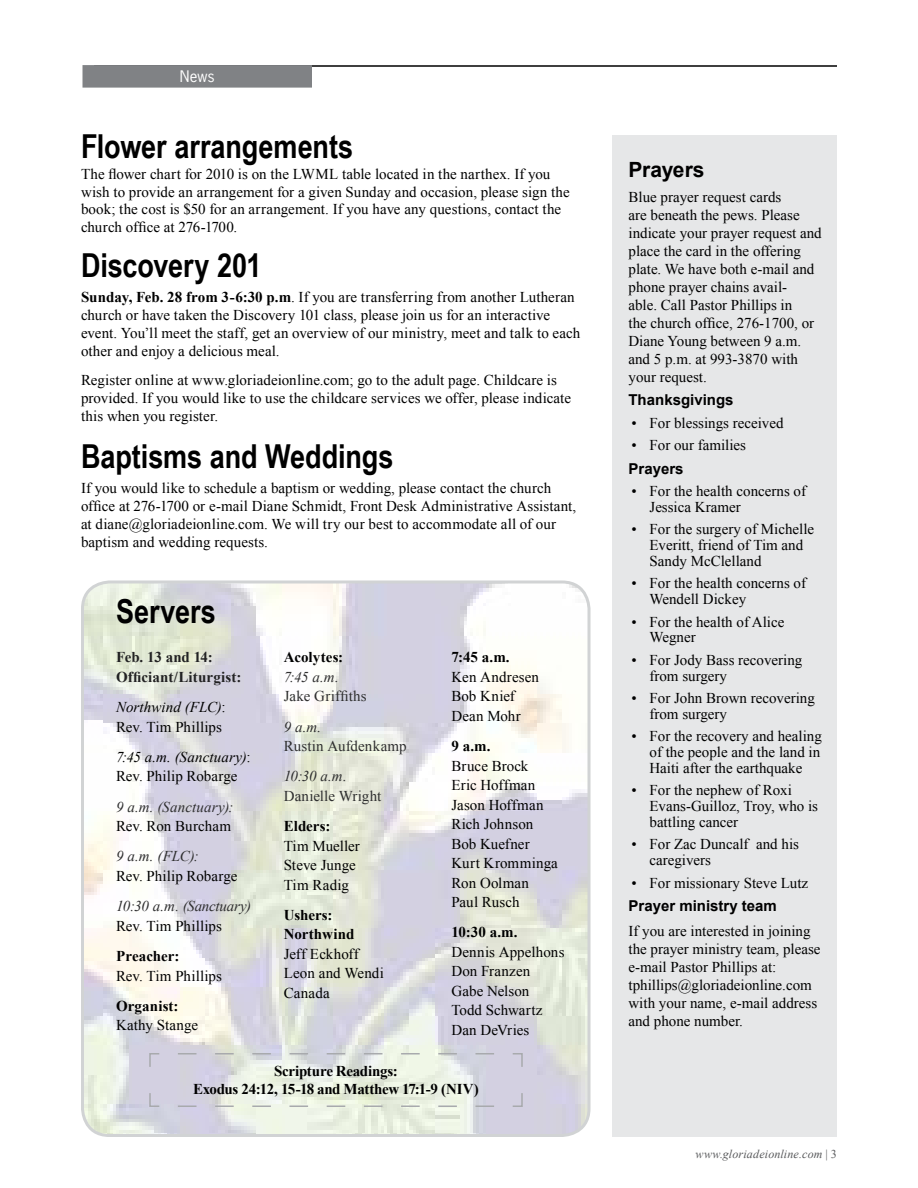
<style>
.page{position:relative;width:918px;height:1188px;background:#fff}
.page>*{position:absolute;margin:0;border:0;box-sizing:border-box;transform-origin:0 0}
.t1{font:700 33px "Arial Narrow";color:#000}
.t2{font:700 21px "Arial";letter-spacing:-.005em;color:#000}
.t3{font:15px/18px "Times New Roman";color:#000}
.t4{font:700 15px/19.5px "Times New Roman";letter-spacing:-.005em;color:#000}
.t5{font:italic 15px "Times New Roman";letter-spacing:-.005em;color:#2e2e2f}
.t6{font:700 15px/18px "Times New Roman";letter-spacing:-.025em;color:#000;text-align:center}
.t7{font:15px "Times New Roman";letter-spacing:.01em;color:#2e2e2f}
.t8{font:700 15px "Arial";color:#000}
.t9{font:italic 15px/19.5px "Times New Roman";letter-spacing:.01em;color:#000}
.t10{font:700 15px/19.5px "Times New Roman";letter-spacing:.005em;color:#222223}
.t11{font:15px "News Gothic Std";color:#fff}
.t12{font:italic 12px "Times New Roman";letter-spacing:.015em;color:#58595b}
.s1{font-weight:700}
.s2{font-style:italic}
.s3{font-style:normal}
</style>
<div class="page">
<hr style="left:94px;top:65px;width:743px;height:2px;background:#000">
<img style="left:85px;top:584px;width:502px;height:552px">
<div style="left:81px;top:580px;width:510px;height:557px;border:3px solid #d1d3d4;border-radius:27px"></div>
<div style="left:612px;top:135px;width:225px;height:1001px;background:#e6e7e8"></div>
<div style="left:83px;top:66px;width:228px;height:21px;background:#808285"></div>
<div style="left:82px;top:65px;width:230px;height:23px;border:2px solid #808285"></div>
<svg style="left:148px;top:1052px;width:376px;height:56px;background:#dfe2e0"></svg>
<p class="t11" style="left:180px;top:67px;width:36px">News</p>
<h1 class="t1" style="left:81px;top:121px;width:274px">Flower arrangements</h1>
<p class="t3" style="left:81px;top:165px;width:490px">The flower chart for 2010 is on the LWML table located in the narthex. If you wish to provide an arrangement for a given Sunday and occasion, please sign the book; the cost is $50 for an arrangement. If you have any questions, contact the church office at 276-1700.</p>
<h1 class="t1" style="left:81px;top:240px;width:182px">Discovery 201</h1>
<p class="t3" style="left:81px;top:288px;width:501px"><span class="s1">Sunday, Feb. 28 from 3-6:30 p.m</span>. If you are transferring from another Lutheran church or have taken the Discovery 101 class, please join us for an interactive event. You’ll meet the staff, get an overview of our ministry, meet and talk to each other and enjoy a delicious meal.</p>
<p class="t3" style="left:81px;top:370px;width:492px">Register online at www.gloriadeionline.com; go to the adult page. Childcare is provided. If you would like to use the childcare services we offer, please indicate this when you register.</p>
<h1 class="t1" style="left:81px;top:432px;width:314px">Baptisms and Weddings</h1>
<p class="t3" style="left:81px;top:479px;width:497px">If you would like to schedule a baptism or wedding, please contact the church office at 276-1700 or e-mail Diane Schmidt, Front Desk Administrative Assistant, at diane@gloriadeionline.com. We will try our best to accommodate all of our baptism and wedding requests.</p>
<h1 class="t1" style="left:116px;top:587px;width:101px">Servers</h1>
<p class="t10" style="left:116px;top:647px;width:127px">Feb. 13 and 14:<br>Officiant/Liturgist:</p>
<p class="t3" style="left:116px;top:697px;width:111px;line-height:19.5px"><span class="s2">Northwind (FLC)</span>:<br>Rev. Tim Phillips</p>
<p class="t9" style="left:116px;top:747px;width:136px">7:45 a.m. (Sanctuary)<span class="s3">:<br>Rev. Philip Robarge</span></p>
<p class="t5" style="left:116px;top:796px;width:119px">9 a.m. (Sanctuary):</p>
<p class="t3" style="left:116px;top:817px;width:116px">Rev. Ron Burcham</p>
<p class="t5" style="left:116px;top:846px;width:84px">9 a.m. (FLC):</p>
<p class="t3" style="left:116px;top:867px;width:123px">Rev. Philip Robarge</p>
<p class="t5" style="left:116px;top:896px;width:136px">10:30 a.m. (Sanctuary)</p>
<p class="t3" style="left:116px;top:916px;width:107px">Rev. Tim Phillips</p>
<p class="t4" style="left:116px;top:946px;width:65px">Preacher:</p>
<p class="t3" style="left:116px;top:966px;width:107px">Rev. Tim Phillips</p>
<p class="t4" style="left:116px;top:996px;width:64px">Organist:</p>
<p class="t3" style="left:116px;top:1016px;width:84px">Kathy Stange</p>
<p class="t4" style="left:284px;top:647px;width:61px">Acolytes:</p>
<p class="t5" style="left:284px;top:666px;width:56px">7:45 a.m.</p>
<p class="t7" style="left:284px;top:686px;width:84px">Jake Griffiths</p>
<p class="t5" style="left:284px;top:716px;width:39px">9 a.m.</p>
<p class="t7" style="left:284px;top:736px;width:125px">Rustin Aufdenkamp</p>
<p class="t5" style="left:284px;top:766px;width:65px">10:30 a.m.</p>
<p class="t7" style="left:284px;top:786px;width:99px">Danielle Wright</p>
<p class="t4" style="left:284px;top:816px;width:48px">Elders:</p>
<p class="t3" style="left:284px;top:836px;width:78px;line-height:19.5px">Tim Mueller<br>Steve Junge<br>Tim Radig</p>
<p class="t4" style="left:284px;top:905px;width:72px">Ushers:<br>Northwind</p>
<p class="t3" style="left:284px;top:944px;width:102px;line-height:19.5px">Jeff Eckhoff<br>Leon and Wendi<br>Canada</p>
<p class="t4" style="left:451px;top:647px;width:60px">7:45 a.m.</p>
<p class="t3" style="left:451px;top:667px;width:89px;line-height:19.5px">Ken Andresen<br>Bob Knief<br>Dean Mohr</p>
<p class="t4" style="left:451px;top:736px;width:41px">9 a.m.</p>
<p class="t3" style="left:451px;top:756px;width:108px;line-height:19.5px">Bruce Brock<br>Eric Hoffman<br>Jason Hoffman<br>Rich Johnson<br>Bob Kuefner<br>Kurt Kromminga<br>Ron Oolman<br>Paul Rusch</p>
<p class="t4" style="left:451px;top:922px;width:68px">10:30 a.m.</p>
<p class="t3" style="left:451px;top:942px;width:115px;line-height:19.5px">Dennis Appelhons<br>Don Franzen<br>Gabe Nelson<br>Todd Schwartz<br>Dan DeVries</p>
<p class="t6" style="left:193px;top:1062px;width:287px">Scripture Readings:<br>Exodus 24:12, 15-18 and Matthew 17:1-9 (NIV)</p>
<h2 class="t2" style="left:628px;top:156px;width:78px">Prayers</h2>
<p class="t3" style="left:628px;top:188px;width:195px">Blue prayer request cards<br>are beneath the pews. Please indicate your prayer request and place the card in the offering plate. We have both e-mail and phone prayer chains avail-<br>able. Call Pastor Phillips in<br>the church office, 276-1700, or<br>Diane Young between 9 a.m. and 5 p.m. at 993-3870 with your request.</p>
<p class="t8" style="left:628px;top:390px;width:107px">Thanksgivings</p>
<p class="t3" style="left:632px;top:414px;width:154px">• For blessings received</p>
<p class="t3" style="left:632px;top:436px;width:116px">• For our families</p>
<p class="t8" style="left:628px;top:458px;width:57px">Prayers</p>
<p class="t3" style="left:650px;top:483px;width:158px;line-height:15.8px;text-indent:-18px">• For the health concerns of<br>Jessica Kramer</p>
<p class="t3" style="left:650px;top:521px;width:166px;line-height:15.8px;text-indent:-18px">• For the surgery of Michelle<br>Everitt, friend of Tim and<br>Sandy McClelland</p>
<p class="t3" style="left:650px;top:575px;width:158px;line-height:15.8px;text-indent:-18px">• For the health concerns of<br>Wendell Dickey</p>
<p class="t3" style="left:650px;top:613px;width:136px;line-height:15.8px;text-indent:-18px">• For the health of Alice<br>Wegner</p>
<p class="t3" style="left:650px;top:652px;width:154px;line-height:15.8px;text-indent:-18px">• For Jody Bass recovering from surgery</p>
<p class="t3" style="left:650px;top:690px;width:167px;line-height:15.8px;text-indent:-18px">• For John Brown recovering from surgery</p>
<p class="t3" style="left:650px;top:728px;width:174px;line-height:15.8px;text-align:justify;text-indent:-18px">• For the recovery and healing of the people and the land in Haiti after the earthquake</p>
<p class="t3" style="left:650px;top:782px;width:170px;line-height:15.8px;text-indent:-18px">• For the nephew of Roxi<br>Evans-Guilloz, Troy, who is battling cancer</p>
<p class="t3" style="left:650px;top:836px;width:151px;line-height:15.8px;text-indent:-18px">• For Zac Duncalf and his caregivers</p>
<p class="t3" style="left:632px;top:873px;width:178px">• For missionary Steve Lutz</p>
<p class="t8" style="left:628px;top:896px;width:150px">Prayer ministry team</p>
<p class="t3" style="left:628px;top:921px;width:194px">If you are interested in joining the prayer ministry team, please e-mail Pastor Phillips at: tphillips@gloriadeionline.com with your name, e-mail address and phone number.</p>
<p class="t12" style="left:696px;top:1145px;width:143px">www.gloriadeionline.com <span class="s3">| 3</span></p>
</div>
